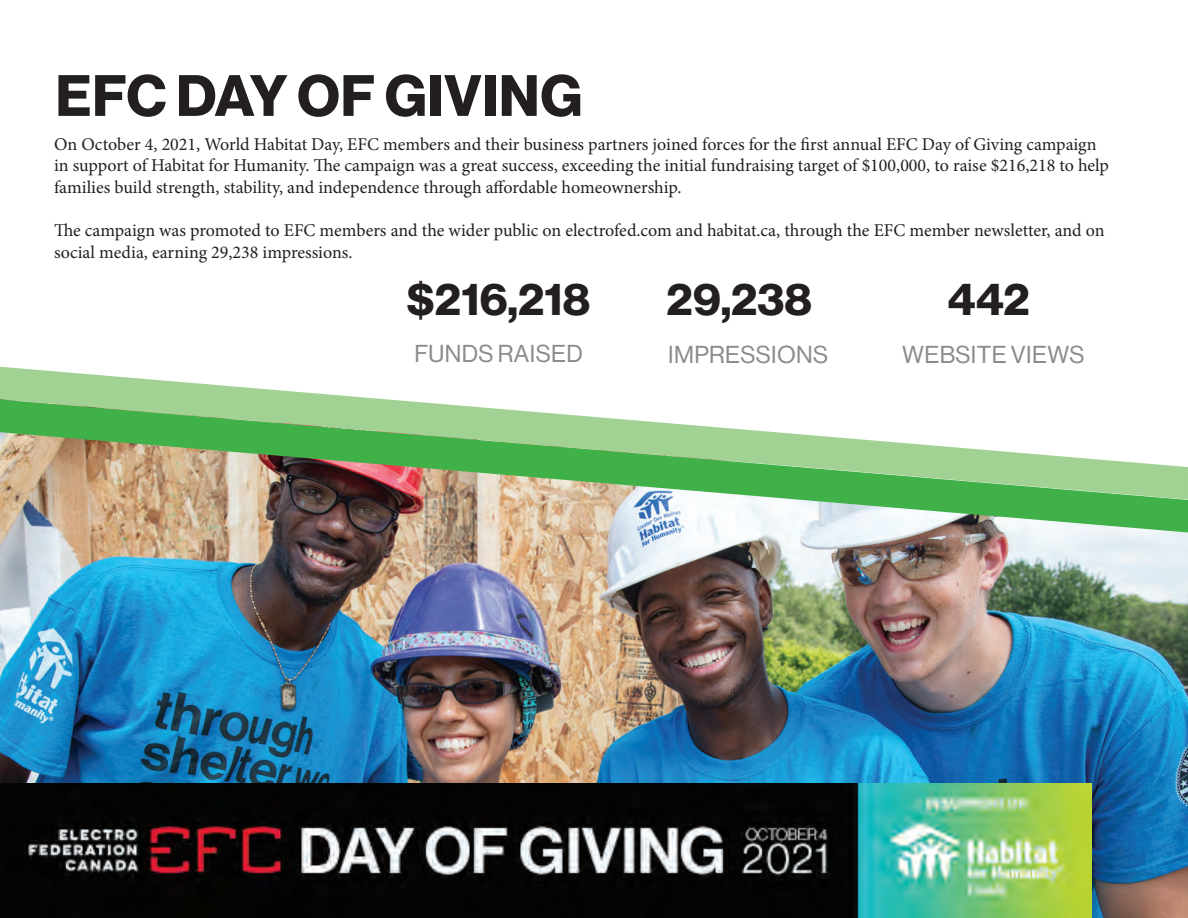
<style>
.page{position:relative;width:1188px;height:918px;background:#fff}
.page>*{position:absolute;margin:0;border:0;box-sizing:border-box;transform-origin:0 0}
.t1{font:57px "N Haas Grotesk DS Pro 75 Bd";letter-spacing:.015em;color:#231f20}
.t2{font:45px "N Haas Grotesk DS Pro 75 Bd";color:#231f20}
.t3{font:24px "N Haas Grotesk DS Pro 55 Rg";letter-spacing:.015em;color:#898b8e}
.t4{font:18px/21.6px "Minion Pro";color:#231f20}
</style>
<div class="page">
<img style="left:0;top:533px;width:1188px;height:385px">
<img style="left:0;top:500px;width:1188px;height:33px">
<svg style="left:0;top:367px;width:1188px;height:133px"></svg>
<img style="left:0;top:783px;width:1092px;height:135px">
<h1 class="t1" style="left:56px;top:63px;width:528px">EFC DAY OF GIVING</h1>
<p class="t4" style="left:54px;top:133px;width:1056px">On October 4, 2021, World Habitat Day, EFC members and their business partners joined forces for the first annual EFC Day of Giving campaign in support of Habitat for Humanity. The campaign was a great success, exceeding the initial fundraising target of $100,000, to raise $216,218 to help families build strength, stability, and independence through affordable homeownership.</p>
<p class="t4" style="left:54px;top:220px;width:1052px">The campaign was promoted to EFC members and the wider public on electrofed.com and habitat.ca, through the EFC member newsletter, and on social media, earning 29,238 impressions.</p>
<h2 class="t2" style="left:407px;top:273px;width:185px">$216,218</h2>
<h2 class="t2" style="left:667px;top:273px;width:147px">29,238</h2>
<h3 class="t3" style="left:414px;top:340px;width:170px">FUNDS RAISED</h3>
<h3 class="t3" style="left:668px;top:341px;width:161px">IMPRESSIONS</h3>
<h2 class="t2" style="left:948px;top:273px;width:83px">442</h2>
<h3 class="t3" style="left:902px;top:341px;width:184px">WEBSITE VIEWS</h3>
</div>
